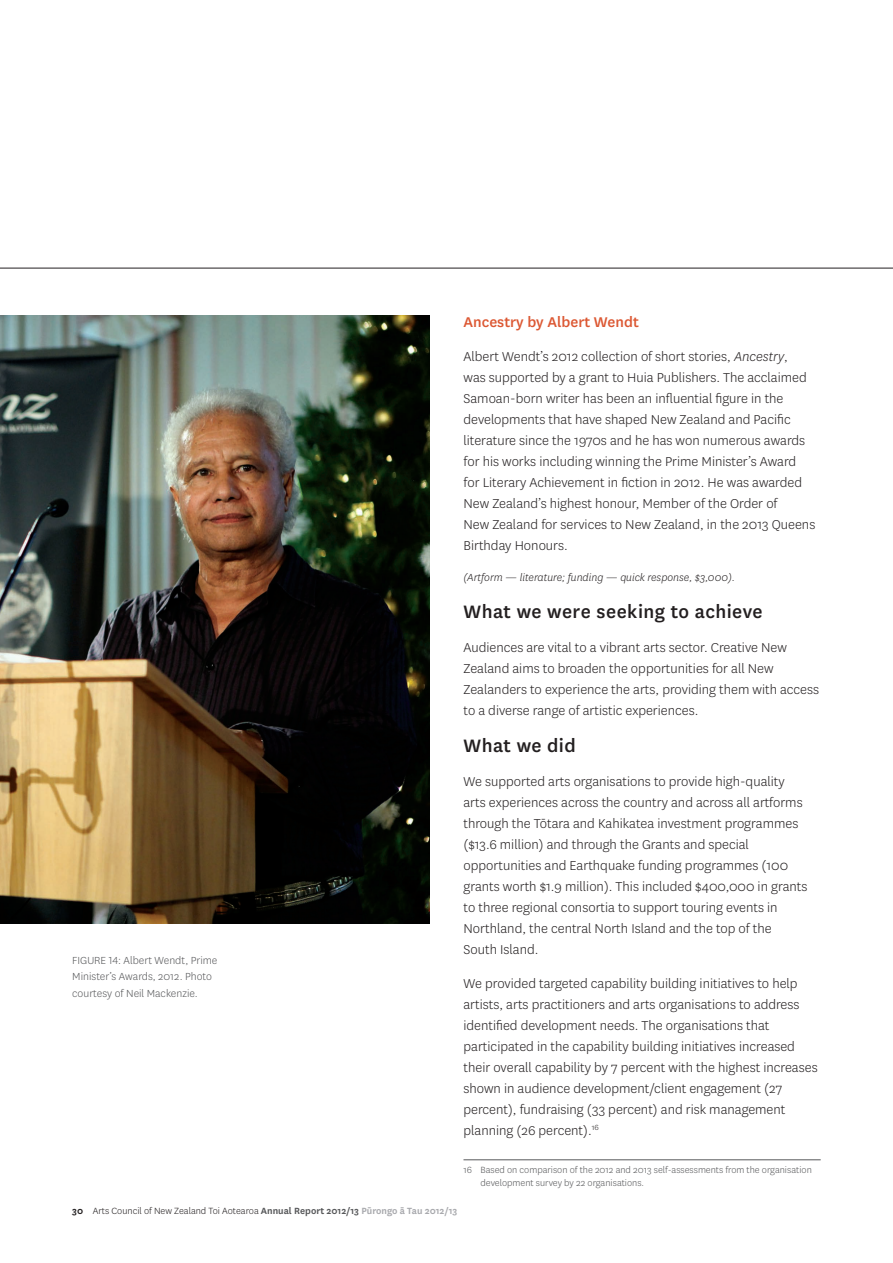
<style>
.page{position:relative;width:893px;height:1263px;background:#fff}
.page>*{position:absolute;margin:0;border:0;box-sizing:border-box;transform-origin:0 0}
.t1{font:500 21px "National";letter-spacing:.02em;color:#231f20}
.t2{font:500 16.5px "National";color:#dc5833}
.t3{font:300 15px/21px "National";color:#231f20}
.t4{font:300 12px/16.5px "National";color:#57585a}
.t5{font:italic 300 12px "National";color:#231f20}
.t6{font:300 10.5px/13.5px "National";color:#57585a}
.t7{font:300 10.5px "National";color:#231f20}
.s1{font-style:italic}
.s2{font-weight:600}
.s3{font-weight:600;color:#57585a}
.s4{font-weight:600;color:#a8a9ad}
</style>
<div class="page">
<hr style="left:0;top:268px;width:893px;height:1px;background:#231f20">
<hr style="left:463px;top:1159px;width:358px;height:1px;background:#57585a">
<img style="left:0;top:315px;width:429px;height:608px">
<p class="t4" style="left:72px;top:951px;width:147px;text-indent:37px">14: Albert Wendt, Prime<br>Minister’s Awards, 2012. Photo courtesy of Neil Mackenzie.</p>
<p class="t4" style="left:72px;top:951px;width:12px">Figure</p>
<p class="t2" style="left:463px;top:311px;width:177px">Ancestry by Albert Wendt</p>
<p class="t3" style="left:463px;top:345px;width:353px">Albert Wendt’s 2012 collection of short stories, <span class="s1">Ancestry</span>,<br>was supported by a grant to Huia Publishers. The acclaimed Samoan-born writer has been an influential figure in the developments that have shaped New Zealand and Pacific literature since the 1970s and he has won numerous awards for his works including winning the Prime Minister’s Award for Literary Achievement in fiction in 2012. He was awarded New Zealand’s highest honour, Member of the Order of<br>New Zealand for services to New Zealand, in the 2013 Queens Birthday Honours.</p>
<p class="t5" style="left:463px;top:570px;width:273px">(Artform — literature; funding — quick response, $3,000).</p>
<h1 class="t1" style="left:463px;top:597px;width:301px">What we were seeking to achieve</h1>
<p class="t3" style="left:463px;top:636px;width:357px">Audiences are vital to a vibrant arts sector. Creative New Zealand aims to broaden the opportunities for all New Zealanders to experience the arts, providing them with access to a diverse range of artistic experiences.</p>
<h1 class="t1" style="left:463px;top:732px;width:114px">What we did</h1>
<p class="t3" style="left:463px;top:770px;width:346px">We supported arts organisations to provide high-quality arts experiences across the country and across all artforms through the Tōtara and Kahikatea investment programmes ($13.6 million) and through the Grants and special opportunities and Earthquake funding programmes (100 grants worth $1.9 million). This included $400,000 in grants to three regional consortia to support touring events in Northland, the central North Island and the top of the South Island.</p>
<p class="t3" style="left:463px;top:972px;width:356px">We provided targeted capability building initiatives to help artists, arts practitioners and arts organisations to address identified development needs. The organisations that participated in the capability building initiatives increased their overall capability by 7 percent with the highest increases shown in audience development/client engagement (27 percent), fundraising (33 percent) and risk management planning (26 percent).<sup>16</sup></p>
<p class="t6" style="left:480px;top:1163px;width:333px;text-indent:-17px">16 Based on comparison of the 2012 and 2013 self-assessments from the organisation development survey by 22 organisations.</p>
<p class="t7" style="left:72px;top:1205px;width:387px"><span class="s2">30</span> Arts Council of New Zealand Toi Aotearoa <span class="s3">Annual Report 2012/13</span> <span class="s4">Pūrongo ā Tau 2012/13</span></p>
</div>
